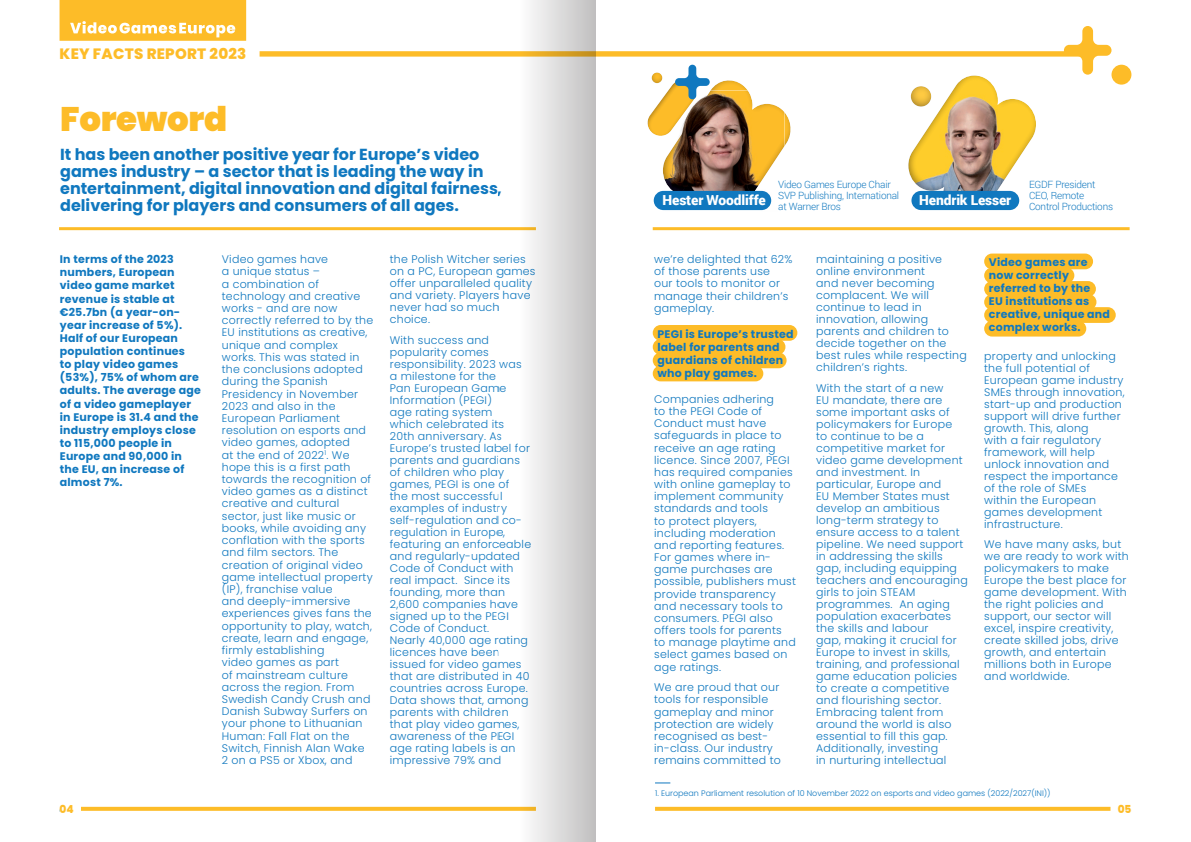
<style>
.page{position:relative;width:1191px;height:842px;background:#fff}
.page>*{position:absolute;margin:0;border:0;box-sizing:border-box;transform-origin:0 0}
.t1{font:900 34px "Poppins";letter-spacing:-.01em;color:#fdbc28}
.t2{font:700 16px/17px "Poppins";color:#1078bf}
.t3{font:800 15px "Poppins";letter-spacing:.015em;color:#fdbc28}
.t4{font:900 13.8px "Roboto";letter-spacing:-.01em;color:#fff}
.t5{font:300 11px/12px "Poppins";letter-spacing:.02em;color:#1078bf}
.t6{font:700 11px/13.1px "Poppins";letter-spacing:.02em;color:#1078bf}
.t7{font:800 11px "Poppins";color:#fdbc28;scale:.95 1}
.t8{font:300 10px/11px "Roboto";letter-spacing:-.02em;color:#1078bf}
.t9{font:300 8px "Poppins";color:#1078bf}
.s1{color:#1078bf}
</style>
<div class="page">
<svg style="left:60px;top:0;width:186px;height:41px;background:#fdc442"></svg>
<svg style="left:81px;top:807px;width:418px;height:4px;background:#fdbe31"></svg>
<svg style="left:655px;top:807px;width:455px;height:4px;background:#fdbe31"></svg>
<div style="left:1111px;top:65px;width:20px;height:20px;background:#fdbc28;border-radius:50%"></div>
<hr style="left:59px;top:227px;width:477px;height:3px;background:#fdbc28">
<div style="left:984px;top:254px;width:109px;height:15px;background:#fdbc28;border-radius:8px"></div>
<div style="left:984px;top:268px;width:90px;height:15px;background:#fdbc28;border-radius:8px"></div>
<div style="left:984px;top:281px;width:112px;height:16px;background:#fdbc28;border-radius:8px"></div>
<div style="left:984px;top:294px;width:112px;height:16px;background:#fdbc28;border-radius:8px"></div>
<div style="left:984px;top:307px;width:131px;height:16px;background:#fdbc28;border-radius:8px"></div>
<div style="left:984px;top:321px;width:102px;height:16px;background:#fdbc28;border-radius:8px"></div>
<div style="left:653px;top:325px;width:144px;height:16px;background:#fdbc28;border-radius:8px"></div>
<div style="left:653px;top:339px;width:132px;height:16px;background:#fdbc28;border-radius:8px"></div>
<div style="left:653px;top:352px;width:133px;height:16px;background:#fdbc28;border-radius:8px"></div>
<div style="left:653px;top:366px;width:110px;height:15px;background:#fdbc28;border-radius:8px"></div>
<svg style="left:655px;top:782px;width:15px;height:1px"></svg>
<hr style="left:653px;top:227px;width:476px;height:3px;background:#fdbc28">
<svg style="left:259px;top:26px;width:852px;height:205px"></svg>
<div style="left:910px;top:86px;width:22px;height:22px;background:#231f20;opacity:.45"></div>
<div style="left:931px;top:206px;width:62px;height:15px;background:#fff"></div>
<div style="left:911px;top:191px;width:108px;height:19px;background:#1078bf;border-radius:10px"></div>
<div style="left:499px;top:0;width:97px;height:842px;background:linear-gradient(to right,#fff,#c2c1c1)"></div>
<h3 class="t3" style="left:60px;top:45px;width:188px">KEY FACTS REPORT 2023</h3>
<h1 class="t1" style="left:60px;top:100px;width:168px">Foreword</h1>
<h2 class="t2" style="left:60px;top:146px;width:444px">It has been another positive year for Europe’s video games industry – a sector that is leading the way in entertainment, digital innovation and digital fairness, delivering for players and consumers of all ages.</h2>
<p class="t6" style="left:60px;top:253px;width:143px">In terms of the 2023 numbers, European video game market revenue is stable at €25.7bn (a year-on&shy;year increase of 5%).<br>Half of our European population continues<br>to play video games (53%), 75% of whom are adults. The average age of a video gameplayer in Europe is 31.4 and the industry employs close to 115,000 people in<br>Europe and 90,000 in the EU, an increase of almost 7%.</p>
<p class="t5" style="left:222px;top:253px;width:153px">Video games have<br>a unique status –<br>a combination of technology and creative works - and are now correctly referred to by the<br>EU institutions as creative, unique and complex works. This was stated in the conclusions adopted during the Spanish<br>Presidency in November<br>2023 and also in the<br>European Parliament resolution on esports and video games, adopted<br>at the end of 2022<sup>1</sup>. We hope this is a first path towards the recognition of video games as a distinct creative and cultural sector, just like music or books, while avoiding any conflation with the sports and film sectors. The creation of original video game intellectual property (IP), franchise value<br>and deeply-immersive experiences gives fans the opportunity to play, watch, create, learn and engage, firmly establishing<br>video games as part<br>of mainstream culture across the region. From<br>Swedish Candy Crush and<br>Danish Subway Surfers on your phone to Lithuanian<br>Human: Fall Flat on the<br>Switch, Finnish Alan Wake<br>2 on a PS5 or Xbox, and</p>
<p class="t5" style="left:390px;top:253px;width:147px">the Polish Witcher series on a PC, European games offer unparalleled quality and variety. Players have never had so much choice.</p>
<p class="t5" style="left:390px;top:334px;width:143px">With success and popularity comes responsibility. 2023 was a milestone for the<br>Pan European Game<br>Information (PEGI)<br>age rating system<br>which celebrated its<br>20th anniversary. As<br>Europe’s trusted label for parents and guardians of children who play games, PEGI is one of<br>the most successful examples of industry self-regulation and co&shy;regulation in Europe, featuring an enforceable and regularly-updated<br>Code of Conduct with real impact. Since its founding, more than<br>2,600 companies have signed up to the PEGI<br>Code of Conduct.<br>Nearly 40,000 age rating licences have been issued for video games that are distributed in 40 countries across Europe.<br>Data shows that, among parents with children that play video games, awareness of the PEGI age rating labels is an impressive 79% and</p>
<p class="t4" style="left:662px;top:190px;width:105px">Hester Woodliffe</p>
<p class="t8" style="left:778px;top:179px;width:122px">Video Games Europe Chair<br>SVP Publishing, International at Warner Bros</p>
<p class="t4" style="left:919px;top:190px;width:94px">Hendrik Lesser</p>
<p class="t8" style="left:1029px;top:179px;width:86px">EGDF President<br>CEO, Remote<br>Control Productions</p>
<p class="t5" style="left:654px;top:253px;width:140px">we’re delighted that 62% of those parents use<br>our tools to monitor or manage their children’s gameplay.</p>
<p class="t6" style="left:657px;top:327px;width:138px">PEGI is Europe’s trusted label for parents and guardians of children who play games.</p>
<p class="t5" style="left:654px;top:393px;width:143px">Companies adhering<br>to the PEGI Code of<br>Conduct must have safeguards in place to receive an age rating licence. Since 2007, PEGI has required companies with online gameplay to implement community standards and tools<br>to protect players, including moderation and reporting features.<br>For games where in&shy;game purchases are possible, publishers must provide transparency and necessary tools to consumers. PEGI also offers tools for parents<br>to manage playtime and select games based on age ratings.</p>
<p class="t5" style="left:654px;top:681px;width:128px">We are proud that our tools for responsible gameplay and minor protection are widely recognised as best&shy;in-class. Our industry remains committed to</p>
<p class="t5" style="left:816px;top:253px;width:152px">maintaining a positive online environment<br>and never becoming complacent. We will continue to lead in innovation, allowing parents and children to decide together on the best rules while respecting children’s rights.</p>
<p class="t5" style="left:816px;top:382px;width:153px">With the start of a new<br>EU mandate, there are some important asks of policymakers for Europe<br>to continue to be a competitive market for video game development and investment. In particular, Europe and<br>EU Member States must develop an ambitious long-term strategy to ensure access to a talent pipeline. We need support in addressing the skills gap, including equipping teachers and encouraging girls to join STEAM programmes. An aging population exacerbates the skills and labour<br>gap, making it crucial for<br>Europe to invest in skills, training, and professional game education policies to create a competitive and flourishing sector.<br>Embracing talent from around the world is also essential to fill this gap.<br>Additionally, investing<br>in nurturing intellectual</p>
<p class="t6" style="left:989px;top:256px;width:123px">Video games are now correctly referred to by the<br>EU institutions as creative, unique and complex works.</p>
<p class="t5" style="left:984px;top:350px;width:142px">property and unlocking the full potential of<br>European game industry<br>SMEs through innovation, start-up and production support will drive further growth. This, along<br>with a fair regulatory framework, will help unlock innovation and respect the importance of the role of SMEs<br>within the European games development infrastructure.</p>
<p class="t5" style="left:984px;top:538px;width:146px">We have many asks, but we are ready to work with policymakers to make<br>Europe the best place for game development. With the right policies and support, our sector will excel, inspire creativity, create skilled jobs, drive growth, and entertain millions both in Europe and worldwide.</p>
<p class="t9" style="left:655px;top:789px;width:397px">1. European Parliament resolution of 10 November 2022 on esports and video games (2022/2027(INI))</p>
<p class="t7" style="left:60px;top:802px;width:16px"><span class="s1">4</span>04</p>
<p class="t7" style="left:1117px;top:802px;width:16px">05</p>
</div>
